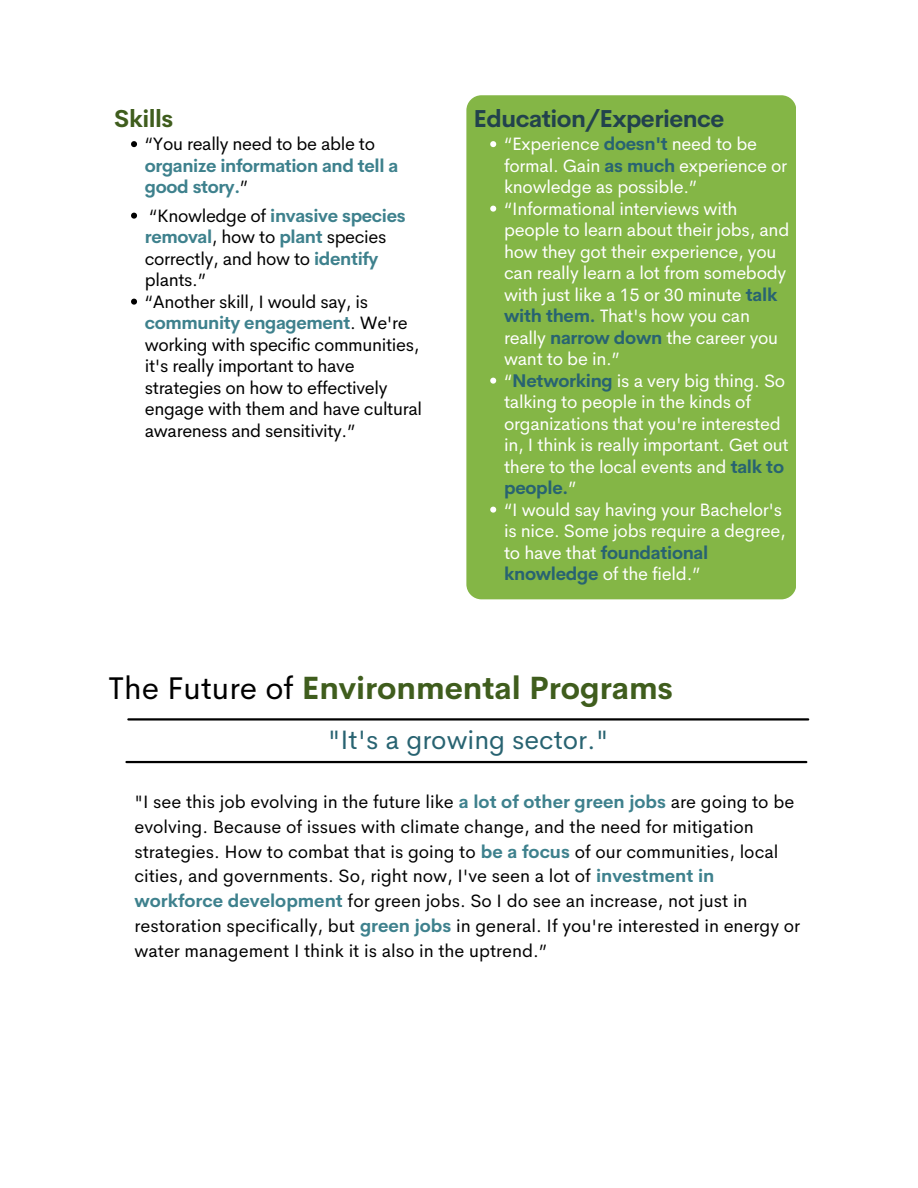
<style>
.page{position:relative;width:918px;height:1188px;background:#fff}
.page>*{position:absolute;margin:0;border:0;box-sizing:border-box;transform-origin:0 0}
.t1{font:700 31.5px "Cerebri Sans";color:#3f5d1d}
.t2{font:26.7px "Cerebri Sans";color:#286371}
.t3{font:700 24px "Cerebri Sans";letter-spacing:-.02em;color:#22424d}
.t4{font:700 24px "Cerebri Sans";letter-spacing:-.02em;color:#3f5d1d}
.t5{font:18px/21.5px "Cerebri Sans";letter-spacing:-.015em;color:#fff}
.t6{font:18px/24.8px "Cerebri Sans";color:#000}
.t7{font:18px/21.5px "Cerebri Sans";letter-spacing:-.02em;color:#000}
.t8{font:700 18px/21.5px "Cerebri Sans";letter-spacing:-.02em;color:#3e818d}
.s1{font-weight:400;color:#000}
.s2{font-weight:700;color:#3e818d}
.s3{font-weight:700;color:#286371}
</style>
<div class="page">
<div style="left:466px;top:95px;width:330px;height:504px;background:#84b646;border-radius:15px"></div>
<hr style="left:128px;top:718px;width:680px;height:3px;background:#000">
<hr style="left:126px;top:761px;width:680px;height:2px;background:#000">
<svg style="left:131px;top:141px;width:6px;height:6px"></svg>
<svg style="left:131px;top:213px;width:6px;height:6px"></svg>
<svg style="left:131px;top:299px;width:6px;height:6px"></svg>
<svg style="left:490px;top:141px;width:6px;height:6px"></svg>
<svg style="left:490px;top:206px;width:6px;height:6px"></svg>
<svg style="left:490px;top:378px;width:6px;height:6px"></svg>
<svg style="left:490px;top:507px;width:6px;height:6px"></svg>
<p class="t4" style="left:114px;top:103px;width:61px">Skills</p>
<p class="t8" style="left:145px;top:133px;width:255px"><span class="s1">“You really need to be able to </span>organize information and tell a good story.<span class="s1">”</span></p>
<p class="t7" style="left:145px;top:205px;width:262px">“Knowledge of <span class="s2">invasive species removal</span>, how to <span class="s2">plant</span> species correctly, and how to <span class="s2">identify </span>plants.”</p>
<h3 class="t7" style="left:145px;top:291px;width:279px">“Another skill, I would say, is <span class="s2">community engagement</span>. We're working with specific communities, it's really important to have strategies on how to effectively engage with them and have cultural awareness and sensitivity.”</h3>
<p class="t3" style="left:473px;top:103px;width:252px">Education/Experience</p>
<p class="t5" style="left:504px;top:133px;width:285px">“Experience <span class="s3">doesn't</span> need to be formal. Gain <span class="s3">as much</span> experience or knowledge as possible.”</p>
<p class="t5" style="left:504px;top:198px;width:287px">“Informational interviews with people to learn about their jobs, and how they got their experience, you can really learn a lot from somebody with just like a 15 or 30 minute <span class="s3">talk with them.</span> That's how you can really <span class="s3">narrow down</span> the career you want to be in.”</p>
<p class="t5" style="left:504px;top:370px;width:286px">“<span class="s3">Networking</span> is a very big thing. So talking to people in the kinds of organizations that you're interested in, I think is really important. Get out there to the local events and <span class="s3">talk to people.</span>”</p>
<h1 class="t5" style="left:504px;top:499px;width:283px">“I would say having your Bachelor's is nice. Some jobs require a degree, to have that <span class="s3">foundational knowledge</span> of the field.”</h1>
<h3 class="t1" style="left:109px;top:667px;width:566px"><span class="s1">The Future of</span> Environmental Programs</h3>
<h2 class="t2" style="left:328px;top:722px;width:282px">"It's a growing sector."</h2>
<p class="t6" style="left:134px;top:789px;width:667px">"I see this job evolving in the future like <span class="s2">a lot of other green jobs</span> are going to be evolving. Because of issues with climate change, and the need for mitigation strategies. How to combat that is going to <span class="s2">be a focus</span> of our communities, local cities, and governments. So, right now, I've seen a lot of <span class="s2">investment in workforce development</span> for green jobs. So I do see an increase, not just in restoration specifically, but <span class="s2">green jobs</span> in general. If you're interested in energy or water management I think it is also in the uptrend.”</p>
</div>
